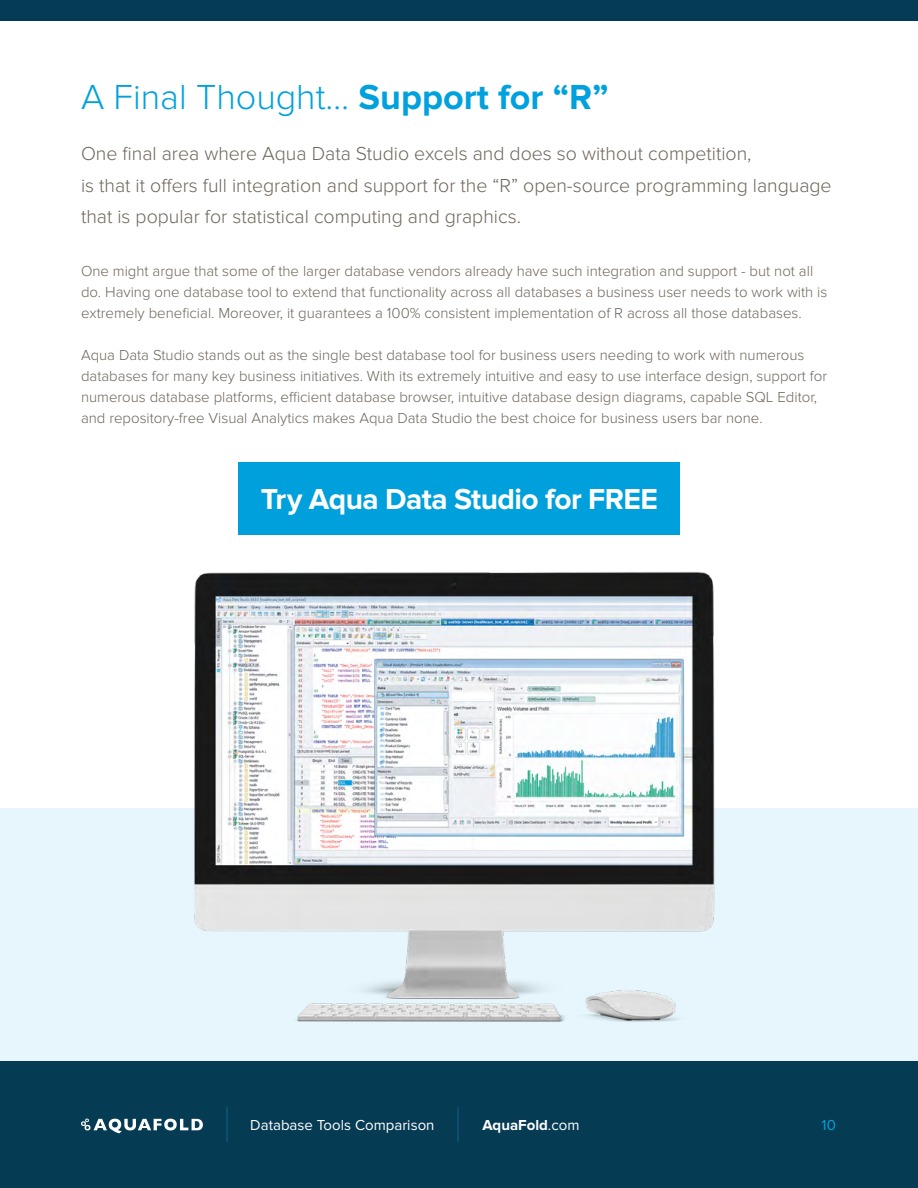
<style>
.page{position:relative;width:918px;height:1188px;background:#fff}
.page>*{position:absolute;margin:0;border:0;box-sizing:border-box;transform-origin:0 0}
.t1{font:300 36px "Proxima Nova";color:#00a1dd}
.t2{font:700 30px "Proxima Nova";letter-spacing:-.02em;color:#fff}
.t3{font:300 19.5px/31.5px "Proxima Nova";color:#6d655a}
.t4{font:300 15px/21px "Proxima Nova";color:#6d655a}
.t5{font:15px "Proxima Nova";color:#fff}
.t6{font:700 15px "Proxima Nova";color:#fff}
.t7{font:15px "Proxima Nova";color:#00a1dd}
.s1{font-weight:700}
.s2{font-weight:400}
</style>
<div class="page">
<div style="left:0;top:809px;width:918px;height:252px;background:#e6f6fc"></div>
<div style="left:0;top:1061px;width:918px;height:127px;background:#063b54"></div>
<svg style="left:81px;top:1119px;width:122px;height:14px"></svg>
<hr style="left:227px;top:1107px;width:1px;height:34px;background:#0f628a">
<hr style="left:458px;top:1107px;width:1px;height:34px;background:#0f628a">
<img style="left:44px;top:572px;width:830px;height:450px">
<div style="left:0;top:0;width:918px;height:21px;background:#053b54"></div>
<div style="left:238px;top:462px;width:442px;height:73px;background:#00a0dc"></div>
<h1 class="t1" style="left:81px;top:77px;width:529px">A Final Thought… <span class="s1">Support for “R”</span></h1>
<h3 class="t3" style="left:81px;top:138px;width:752px">One final area where Aqua Data Studio excels and does so without competition,<br>is that it offers full integration and support for the “R” open-source programming language that is popular for statistical computing and graphics.</h3>
<p class="t4" style="left:81px;top:261px;width:748px">One might argue that some of the larger database vendors already have such integration and support - but not all do. Having one database tool to extend that functionality across all databases a business user needs to work with is extremely beneficial. Moreover, it guarantees a 100% consistent implementation of R across all those databases.</p>
<p class="t4" style="left:81px;top:345px;width:748px">Aqua Data Studio stands out as the single best database tool for business users needing to work with numerous databases for many key business initiatives. With its extremely intuitive and easy to use interface design, support for numerous database platforms, efficient database browser, intuitive database design diagrams, capable SQL Editor, and repository-free Visual Analytics makes Aqua Data Studio the best choice for business users bar none.</p>
<h2 class="t2" style="left:261px;top:481px;width:399px">Try Aqua Data Studio for FREE</h2>
<p class="t5" style="left:250px;top:1117px;width:186px">Database Tools Comparison</p>
<p class="t6" style="left:482px;top:1117px;width:99px">AquaFold<span class="s2">.com</span></p>
<p class="t7" style="left:822px;top:1117px;width:16px">10</p>
</div>
